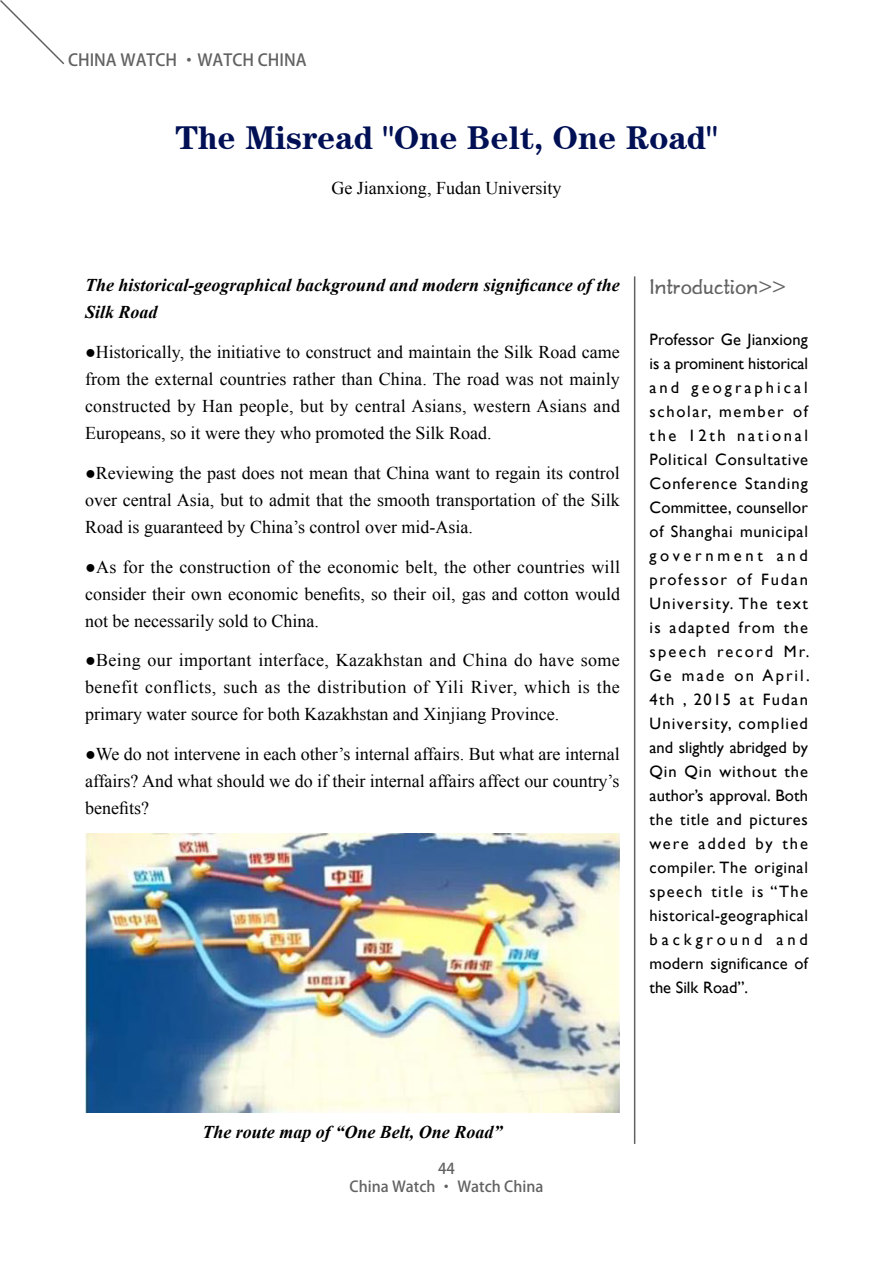
<style>
.page{position:relative;width:893px;height:1263px;background:#fff}
.page>*{position:absolute;margin:0;border:0;box-sizing:border-box;transform-origin:0 0}
.t1{font:33px "FZCSJW GB1 0";color:#001055}
.t2{font:21px "FZSXSLKJW GB1 0";color:#626262}
.t3{font:18px/27px "Times New Roman";color:#000;text-align:justify}
.t4{font:italic 700 18px "Times New Roman";color:#000}
.t5{font:16.5px/24px "Gill Sans";letter-spacing:.015em;color:#000;text-align:justify}
.t6{font:16.5px "Adobe Heiti Std";color:#626262}
.t7{font:15px/18px "Adobe Heiti Std";color:#626262;text-align:center}
</style>
<div class="page">
<svg style="left:0;top:0;width:65px;height:65px"></svg>
<hr style="left:634px;top:276px;width:1px;height:868px;background:#626262">
<img style="left:85px;top:833px;width:535px;height:279px">
<p class="t6" style="left:68px;top:50px;width:240px">CHINA WATCH ·WATCH CHINA</p>
<h1 class="t1" style="left:176px;top:119px;width:543px">The Misread "One Belt, One Road"</h1>
<p class="t3" style="left:331px;top:174px;width:231px">Ge Jianxiong, Fudan University</p>
<p class="t4" style="left:85px;top:273px;width:536px">The historical-geographical background and modern significance of the</p>
<p class="t2" style="left:649px;top:276px;width:138px">Introduction&gt;&gt;</p>
<p class="t4" style="left:85px;top:300px;width:74px">Silk Road</p>
<p class="t3" style="left:85px;top:338px;width:536px">●Historically, the initiative to construct and maintain the Silk Road came from the external countries rather than China. The road was not mainly constructed by Han people, but by central Asians, western Asians and Europeans, so it were they who promoted the Silk Road.</p>
<p class="t3" style="left:85px;top:459px;width:536px">●Reviewing the past does not mean that China want to regain its control over central Asia, but to admit that the smooth transportation of the Silk Road is guaranteed by China’s control over mid-Asia.</p>
<p class="t3" style="left:85px;top:553px;width:536px">●As for the construction of the economic belt, the other countries will consider their own economic benefits, so their oil, gas and cotton would not be necessarily sold to China.</p>
<p class="t3" style="left:85px;top:647px;width:536px">●Being our important interface, Kazakhstan and China do have some benefit conflicts, such as the distribution of Yili River, which is the primary water source for both Kazakhstan and Xinjiang Province.</p>
<p class="t3" style="left:85px;top:740px;width:536px">●We do not intervene in each other’s internal affairs. But what are internal affairs? And what should we do if their internal affairs affect our country’s benefits?</p>
<p class="t5" style="left:649px;top:327px;width:162px">Professor Ge Jianxiong is a prominent historical and geographical scholar, member of the 12th national Political Consultative Conference Standing Committee, counsellor of Shanghai municipal government and professor of Fudan University. The text is adapted from the speech record Mr.<br>Ge made on April.<br>4th , 2015 at Fudan University, complied and slightly abridged by Qin Qin without the author’s approval. Both the title and pictures were added by the compiler. The original speech title is “The historical-geographical background and modern significance of the Silk Road”.</p>
<p class="t4" style="left:202px;top:1119px;width:302px">The route map of “One Belt, One Road”</p>
<p class="t7" style="left:350px;top:1160px;width:195px">44<br>China Watch · Watch China</p>
</div>
